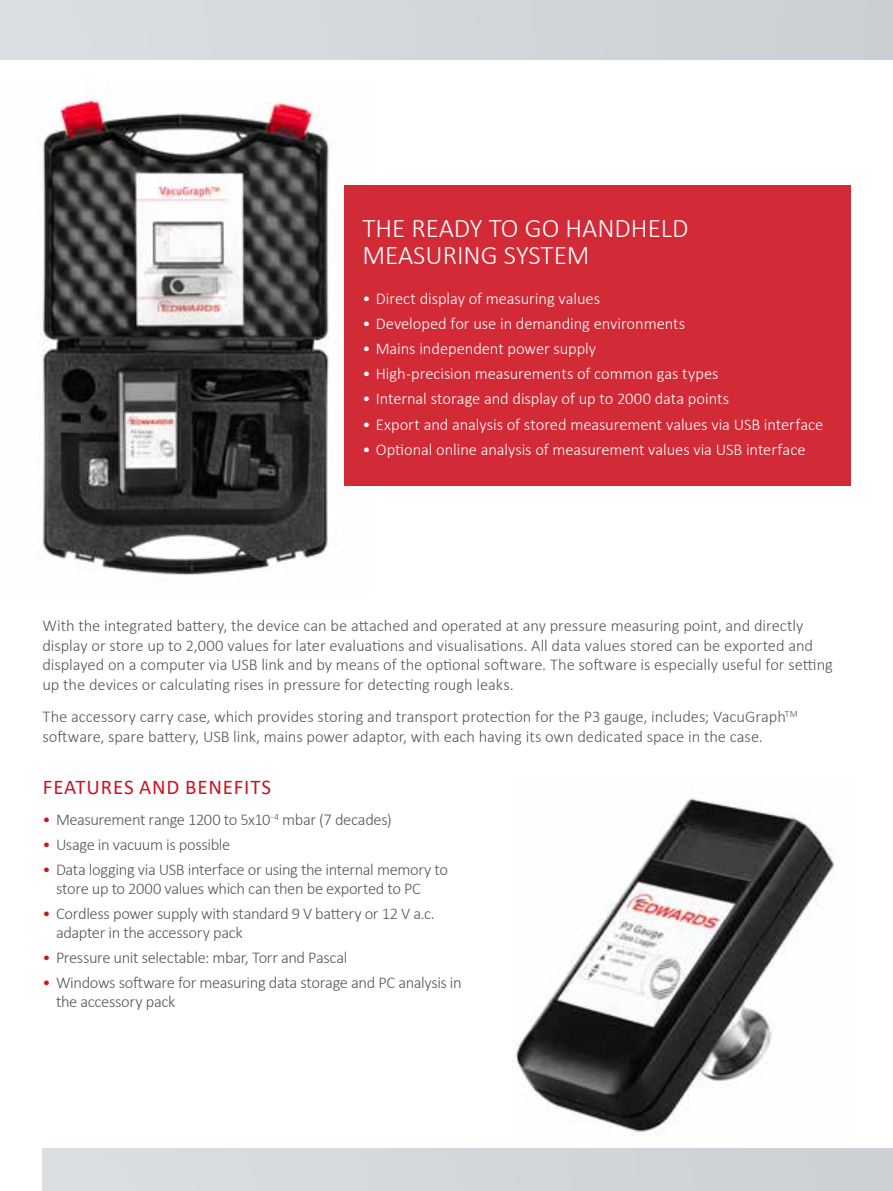
<style>
.page{position:relative;width:893px;height:1191px;background:#fff}
.page>*{position:absolute;margin:0;border:0;box-sizing:border-box;transform-origin:0 0}
.t1{font:300 27px/27px "Calibri";color:#fff}
.t2{font:21px "Calibri";letter-spacing:.04em;color:#cd1421}
.t3{font:300 16.5px/19.5px "Calibri";letter-spacing:-.005em;color:#575756}
.t4{font:300 16.5px/18.8px "Calibri";letter-spacing:-.025em;color:#575756}
.t5{font:300 16.5px "Calibri";letter-spacing:-.005em;color:#fff}
.s1{color:#cd1421}
</style>
<div class="page">
<img style="left:39px;top:93px;width:333px;height:482px">
<div style="left:344px;top:185px;width:506px;height:300px;background:#d22b37"></div>
<div style="left:43px;top:1148px;width:850px;height:43px;background:#d2d7db"></div>
<div style="left:0;top:0;width:893px;height:60px;background:#d2d7da"></div>
<img style="left:512px;top:798px;width:323px;height:338px">
<h1 class="t1" style="left:362px;top:214px;width:328px">THE READY TO GO HANDHELD<br>MEASURING SYSTEM</h1>
<p class="t5" style="left:362px;top:288px;width:239px">• Direct display of measuring values</p>
<p class="t5" style="left:362px;top:313px;width:324px">• Developed for use in demanding environments</p>
<p class="t5" style="left:362px;top:338px;width:235px">• Mains independent power supply</p>
<p class="t5" style="left:362px;top:363px;width:358px">• High-precision measurements of common gas types</p>
<p class="t5" style="left:362px;top:389px;width:368px">• Internal storage and display of up to 2000 data points</p>
<p class="t5" style="left:362px;top:414px;width:463px">• Export and analysis of stored measurement values via USB interface</p>
<p class="t5" style="left:362px;top:439px;width:445px">• Optional online analysis of measurement values via USB interface</p>
<p class="t3" style="left:43px;top:616px;width:792px">With the integrated battery, the device can be attached and operated at any pressure measuring point, and directly display or store up to 2,000 values for later evaluations and visualisations. All data values stored can be exported and displayed on a computer via USB link and by means of the optional software. The software is especially useful for setting up the devices or calculating rises in pressure for detecting rough leaks.</p>
<p class="t3" style="left:43px;top:706px;width:757px">The accessory carry case, which provides storing and transport protection for the P3 gauge, includes; VacuGraph<sup>TM </sup>software, spare battery, USB link, mains power adaptor, with each having its own dedicated space in the case.</p>
<p class="t2" style="left:43px;top:772px;width:230px">FEATURES AND BENEFITS</p>
<p class="t4" style="left:43px;top:810px;width:351px"><span class="s1">•</span> Measurement range 1200 to 5x10<sup>-4</sup> mbar (7 decades)</p>
<p class="t4" style="left:43px;top:835px;width:189px"><span class="s1">•</span> Usage in vacuum is possible</p>
<p class="t4" style="left:56px;top:860px;width:394px;text-indent:-13px"><span class="s1">•</span> Data logging via USB interface or using the internal memory to store up to 2000 values which can then be exported to PC</p>
<p class="t4" style="left:56px;top:904px;width:380px;text-indent:-13px"><span class="s1">•</span> Cordless power supply with standard 9 V battery or 12 V a.c. adapter in the accessory pack</p>
<p class="t4" style="left:43px;top:948px;width:306px"><span class="s1">•</span> Pressure unit selectable: mbar, Torr and Pascal</p>
<p class="t4" style="left:56px;top:973px;width:407px;text-indent:-13px"><span class="s1">•</span> Windows software for measuring data storage and PC analysis in the accessory pack</p>
</div>
